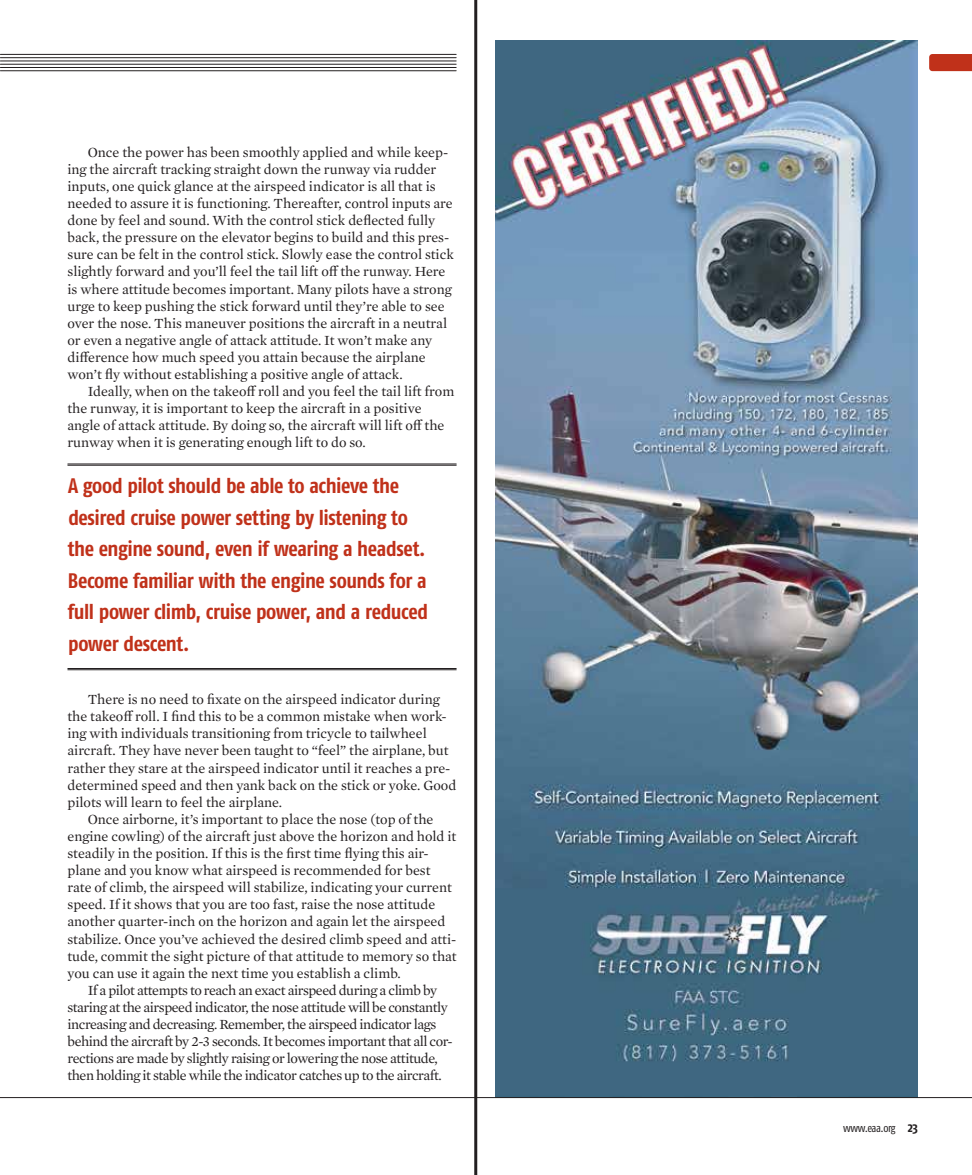
<style>
.page{position:relative;width:972px;height:1175px;background:#fff}
.page>*{position:absolute;margin:0;border:0;box-sizing:border-box;transform-origin:0 0}
.t1{font:700 condensed 21px/31.5px "Fago OT";letter-spacing:-.02em;color:#c0311a}
.t2{font:14.25px/17.1px "Mercury Text G1";color:#231f20}
.t3{font:14.25px "Mercury Text G1";letter-spacing:-.03em;color:#231f20}
.t4{font:condensed 11.25px "Fago OT";letter-spacing:-.045em;color:#231f20}
.s1{font-weight:700;font-size:13.5px}
</style>
<div class="page">
<hr style="left:68px;top:464px;width:389px;height:1px;background:#231f20">
<hr style="left:68px;top:465px;width:389px;height:1px;background:#231f20">
<hr style="left:68px;top:668px;width:389px;height:1px;background:#231f20">
<hr style="left:68px;top:669px;width:389px;height:1px;background:#231f20">
<img style="left:495px;top:41px;width:423px;height:1056px">
<hr style="left:0;top:1097px;width:972px;height:1px;background:#231f20">
<hr style="left:0;top:54px;width:456px;height:1px;background:#231f20">
<hr style="left:0;top:70px;width:456px;height:1px;background:#231f20">
<hr style="left:0;top:67px;width:456px;height:1px;background:#231f20">
<hr style="left:0;top:64px;width:456px;height:1px;background:#231f20">
<hr style="left:0;top:61px;width:456px;height:1px;background:#231f20">
<hr style="left:0;top:57px;width:456px;height:1px;background:#231f20">
<svg style="left:929px;top:54px;width:43px;height:17px"></svg>
<hr style="left:474px;top:0;width:3px;height:1174px;background:#231f20">
<p class="t2" style="left:68px;top:143px;width:388px;text-indent:20px">Once the power has been smoothly applied and while keep&shy;ing the aircraft tracking straight down the runway via rudder inputs, one quick glance at the airspeed indicator is all that is needed to assure it is functioning. Thereafter, control inputs are done by feel and sound. With the control stick deflected fully back, the pressure on the elevator begins to build and this pres&shy;sure can be felt in the control stick. Slowly ease the control stick slightly forward and you’ll feel the tail lift off the runway. Here is where attitude becomes important. Many pilots have a strong urge to keep pushing the stick forward until they’re able to see over the nose. This maneuver positions the aircraft in a neutral or even a negative angle of attack attitude. It won’t make any difference how much speed you attain because the airplane won’t fly without establishing a positive angle of attack.</p>
<p class="t2" style="left:68px;top:382px;width:388px;text-indent:20px">Ideally, when on the takeoff roll and you feel the tail lift from the runway, it is important to keep the aircraft in a positive angle of attack attitude. By doing so, the aircraft will lift off the runway when it is generating enough lift to do so.</p>
<h1 class="t1" style="left:68px;top:470px;width:362px">A good pilot should be able to achieve the desired cruise power setting by listening to the engine sound, even if wearing a headset.<br>Become familiar with the engine sounds for a full power climb, cruise power, and a reduced power descent.</h1>
<p class="t2" style="left:88px;top:690px;width:354px">There is no need to fixate on the airspeed indicator during</p>
<p class="t2" style="left:68px;top:707px;width:381px">the takeoff roll. I find this to be a common mistake when work-</p>
<p class="t2" style="left:68px;top:724px;width:361px">ing with individuals transitioning from tricycle to tailwheel</p>
<p class="t2" style="left:68px;top:741px;width:383px">aircraft. They have never been taught to “feel” the airplane, but</p>
<p class="t2" style="left:68px;top:758px;width:384px">rather they stare at the airspeed indicator until it reaches a pre-</p>
<p class="t2" style="left:68px;top:775px;width:390px">determined speed and then yank back on the stick or yoke. Good</p>
<p class="t2" style="left:68px;top:792px;width:216px">pilots will learn to feel the airplane.</p>
<p class="t2" style="left:88px;top:809px;width:347px">Once airborne, it’s important to place the nose (top of the</p>
<p class="t2" style="left:68px;top:827px;width:390px">engine cowling) of the aircraft just above the horizon and hold it</p>
<p class="t2" style="left:68px;top:844px;width:363px">steadily in the position. If this is the first time flying this air-</p>
<p class="t2" style="left:68px;top:861px;width:365px">plane and you know what airspeed is recommended for best</p>
<p class="t2" style="left:68px;top:878px;width:386px">rate of climb, the airspeed will stabilize, indicating your current</p>
<p class="t2" style="left:68px;top:895px;width:369px">speed. If it shows that you are too fast, raise the nose attitude</p>
<p class="t2" style="left:68px;top:912px;width:379px">another quarter-inch on the horizon and again let the airspeed</p>
<p class="t2" style="left:68px;top:929px;width:390px">stabilize. Once you’ve achieved the desired climb speed and atti-</p>
<p class="t2" style="left:68px;top:946px;width:391px">tude, commit the sight picture of that attitude to memory so that</p>
<p class="t2" style="left:68px;top:963px;width:335px">you can use it again the next time you establish a climb.</p>
<p class="t3" style="left:88px;top:980px;width:351px">If a pilot attempts to reach an exact airspeed during a climb by</p>
<p class="t3" style="left:68px;top:997px;width:382px">staring at the airspeed indicator, the nose attitude will be constantly</p>
<p class="t3" style="left:68px;top:1014px;width:370px">increasing and decreasing. Remember, the airspeed indicator lags</p>
<p class="t3" style="left:68px;top:1031px;width:387px">behind the aircraft by 2-3 seconds. It becomes important that all cor-</p>
<p class="t3" style="left:68px;top:1048px;width:372px">rections are made by slightly raising or lowering the nose attitude,</p>
<p class="t3" style="left:68px;top:1065px;width:376px">then holding it stable while the indicator catches up to the aircraft.</p>
<p class="t4" style="left:843px;top:1121px;width:76px">www.eaa.org <span class="s1">23</span></p>
</div>
